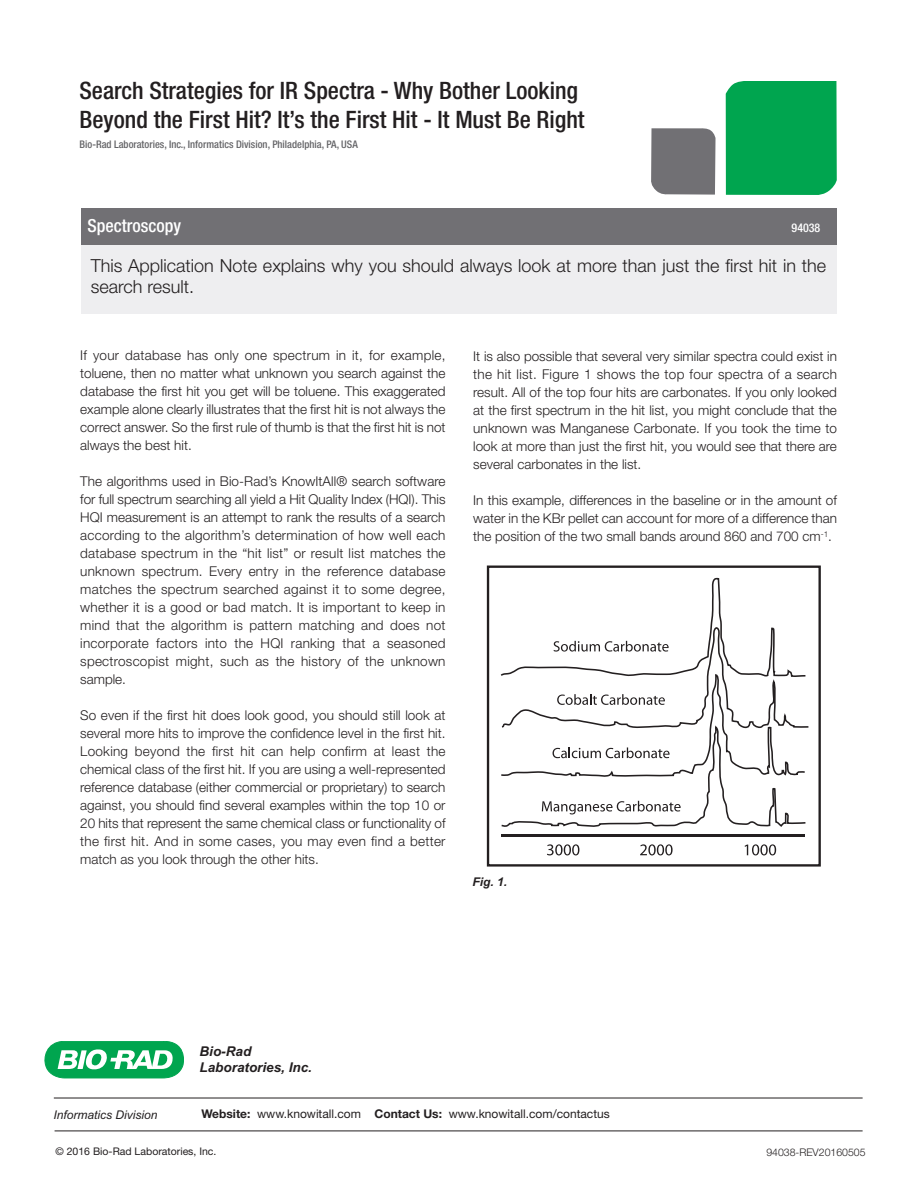
<style>
.page{position:relative;width:918px;height:1188px;background:#fff}
.page>*{position:absolute;margin:0;border:0;box-sizing:border-box;transform-origin:0 0}
.t1{font:500 condensed 24px/28.8px "Helvetica Neue LT Std";color:#231f20}
.t2{font:300 18px/21px "Helvetica Neue LT Std";color:#231f20}
.t3{font:500 condensed 18px "Helvetica Neue LT Std";color:#fff}
.t4{font:300 13.5px/18px "Helvetica Neue LT Std";color:#231f20;text-align:justify}
.t5{font:italic 700 13.5px/16.5px "Arial";color:#231f20}
.t6{font:12px "Helvetica Neue LT Std";color:#231f20}
.t7{font:italic 12px "Arial";color:#231f20}
.t8{font:italic 700 12px "Arial";color:#231f20}
.t9{font:500 condensed 12px "Helvetica Neue LT Std";color:#fff}
.t10{font:500 condensed 10.5px "Helvetica Neue LT Std";color:#636366}
.t11{font:10.5px "Helvetica Neue LT Std";color:#231f20}
.t12{font:300 10.5px "Helvetica Neue LT Std";color:#231f20}
.s1{font-weight:700}
</style>
<div class="page">
<hr style="left:501px;top:834px;width:303px;height:3px;background:#231f20">
<svg style="left:547px;top:844px;width:32px;height:11px"></svg>
<svg style="left:640px;top:844px;width:33px;height:11px"></svg>
<svg style="left:745px;top:844px;width:31px;height:11px"></svg>
<div style="left:487px;top:566px;width:334px;height:301px;border:2px solid #231f20"></div>
<svg style="left:500px;top:577px;width:309px;height:250px"></svg>
<svg style="left:45px;top:1041px;width:139px;height:37px"></svg>
<hr style="left:54px;top:1098px;width:809px;height:1px;background:#231f20">
<hr style="left:55px;top:1131px;width:808px;height:1px;background:#231f20">
<div style="left:81px;top:208px;width:755px;height:37px;background:#717074"></div>
<svg style="left:651px;top:128px;width:65px;height:67px;background:#77767a"></svg>
<div style="left:726px;top:81px;width:111px;height:114px;background:#00a54f"></div>
<div style="left:81px;top:245px;width:755px;height:69px;background:#eeeef0"></div>
<h1 class="t1" style="left:80px;top:79px;width:507px">Search Strategies for IR Spectra - Why Bother Looking<br>Beyond the First Hit? It’s the First Hit - It Must Be Right</h1>
<p class="t10" style="left:80px;top:141px;width:280px">Bio-Rad Laboratories, Inc., Informatics Division, Philadelphia, PA, USA</p>
<h2 class="t3" style="left:88px;top:219px;width:95px">Spectroscopy</h2>
<p class="t9" style="left:792px;top:224px;width:30px">94038</p>
<h2 class="t2" style="left:91px;top:257px;width:737px">This Application Note explains why you should always look at more than just the first hit in the search result.</h2>
<p class="t4" style="left:80px;top:347px;width:367px">If your database has only one spectrum in it, for example, toluene, then no matter what unknown you search against the database the first hit you get will be toluene. This exaggerated example alone clearly illustrates that the first hit is not always the correct answer. So the first rule of thumb is that the first hit is not always the best hit.</p>
<p class="t4" style="left:80px;top:473px;width:367px">The algorithms used in Bio-Rad’s KnowItAll® search software for full spectrum searching all yield a Hit Quality Index (HQI). This HQI measurement is an attempt to rank the results of a search according to the algorithm’s determination of how well each database spectrum in the “hit list” or result list matches the unknown spectrum. Every entry in the reference database matches the spectrum searched against it to some degree, whether it is a good or bad match. It is important to keep in mind that the algorithm is pattern matching and does not incorporate factors into the HQI ranking that a seasoned spectroscopist might, such as the history of the unknown sample.</p>
<p class="t4" style="left:80px;top:707px;width:367px">So even if the first hit does look good, you should still look at several more hits to improve the confidence level in the first hit.<br>Looking beyond the first hit can help confirm at least the chemical class of the first hit. If you are using a well-represented reference database (either commercial or proprietary) to search against, you should find several examples within the top 10 or 20 hits that represent the same chemical class or functionality of the first hit. And in some cases, you may even find a better match as you look through the other hits.</p>
<p class="t4" style="left:473px;top:348px;width:365px">It is also possible that several very similar spectra could exist in the hit list. Figure 1 shows the top four spectra of a search result. All of the top four hits are carbonates. If you only looked at the first spectrum in the hit list, you might conclude that the unknown was Manganese Carbonate. If you took the time to look at more than just the first hit, you would see that there are several carbonates in the list.</p>
<p class="t4" style="left:473px;top:492px;width:365px">In this example, differences in the baseline or in the amount of water in the KBr pellet can account for more of a difference than the position of the two small bands around 860 and 700 cm<sup>-1</sup>.</p>
<p class="t8" style="left:472px;top:875px;width:36px">Fig. 1.</p>
<p class="t5" style="left:200px;top:1043px;width:114px">Bio-Rad<br>Laboratories, Inc.</p>
<p class="t7" style="left:53px;top:1107px;width:106px">Informatics Division</p>
<p class="t6" style="left:201px;top:1110px;width:410px"><span class="s1">Website:</span> www.knowitall.com <span class="s1">Contact Us:</span> www.knowitall.com/contactus</p>
<p class="t11" style="left:55px;top:1147px;width:163px">© 2016 Bio-Rad Laboratories, Inc.</p>
<p class="t12" style="left:766px;top:1148px;width:101px">94038-REV20160505</p>
</div>
